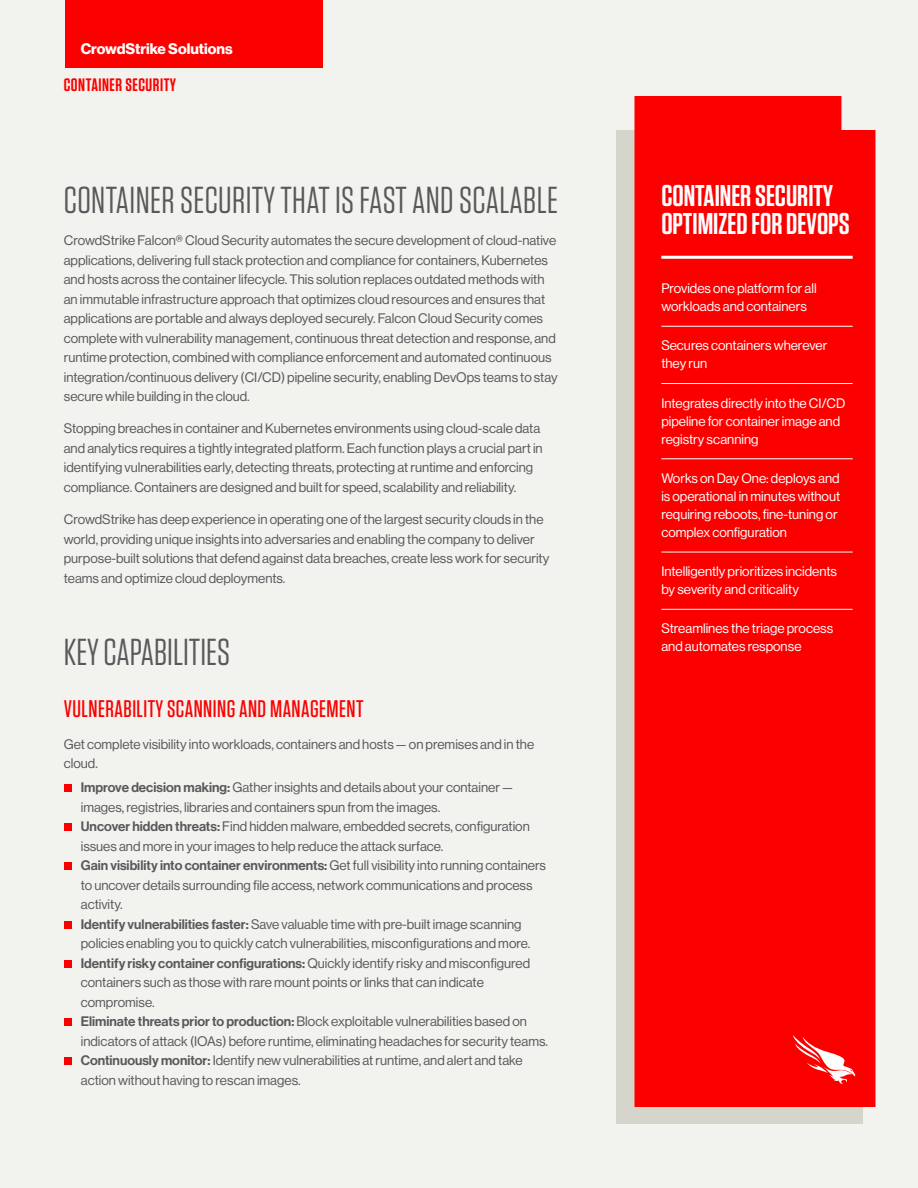
<style>
.page{position:relative;width:918px;height:1188px;background:#f2f2ee}
.page>*{position:absolute;margin:0;border:0;box-sizing:border-box;transform-origin:0 0}
.t1{font:37.5px "Tungsten";letter-spacing:.01em;color:#58595b}
.t2{font:600 30px/28.5px "Tungsten";color:#fff}
.t3{font:500 24px "Tungsten";letter-spacing:.02em;color:#fc0000}
.t4{font:600 18px "Tungsten";letter-spacing:.03em;color:#fc0000}
.t5{font:700 15px "Haas Grot Disp 75";color:#fff}
.t6{font:13.5px/19.5px "Haas Grot Disp 55 Roman";color:#58595b}
._6_text{font:13.5px/18px "Haas Grot Disp 55 Roman";color:#fff}
.s1{font-family:"Haas Grot Disp 65";font-weight:500}
</style>
<div class="page">
<div style="left:65px;top:0;width:258px;height:68px;background:#fc0000"></div>
<div style="left:64px;top:785px;width:7px;height:7px;background:#fc0000"></div>
<div style="left:64px;top:824px;width:7px;height:7px;background:#fc0000"></div>
<div style="left:64px;top:863px;width:7px;height:7px;background:#fc0000"></div>
<div style="left:64px;top:921px;width:7px;height:8px;background:#fc0000"></div>
<div style="left:64px;top:960px;width:7px;height:8px;background:#fc0000"></div>
<div style="left:64px;top:1019px;width:7px;height:7px;background:#fc0000"></div>
<div style="left:64px;top:1058px;width:7px;height:7px;background:#fc0000"></div>
<div style="left:617px;top:130px;width:246px;height:994px;background:#d6d5cb"></div>
<div style="left:634px;top:96px;width:241px;height:1011px;background:#fc0000"></div>
<hr style="left:661px;top:256px;width:192px;height:3px;background:#fff">
<hr style="left:661px;top:326px;width:192px;height:1px;background:#fff">
<hr style="left:661px;top:383px;width:192px;height:1px;background:#fff">
<hr style="left:661px;top:458px;width:192px;height:1px;background:#fff">
<hr style="left:661px;top:552px;width:192px;height:1px;background:#fff">
<hr style="left:661px;top:609px;width:192px;height:1px;background:#fff">
<svg style="left:793px;top:1035px;width:63px;height:49px;background:#fc3a3a"></svg>
<p class="t5" style="left:81px;top:39px;width:153px">CrowdStrike Solutions</p>
<p class="t4" style="left:64px;top:75px;width:114px">CONTAINER SECURITY</p>
<p class="t1" style="left:64px;top:181px;width:496px">CONTAINER SECURITY THAT IS FAST AND SCALABLE</p>
<p class="t6" style="left:64px;top:231px;width:496px">CrowdStrike Falcon® Cloud Security automates the secure development of cloud-native applications, delivering full stack protection and compliance for containers, Kubernetes and hosts across the container lifecycle. This solution replaces outdated methods with an immutable infrastructure approach that optimizes cloud resources and ensures that applications are portable and always deployed securely. Falcon Cloud Security comes complete with vulnerability management, continuous threat detection and response, and runtime protection, combined with compliance enforcement and automated continuous integration/continuous delivery (CI/CD) pipeline security, enabling DevOps teams to stay secure while building in the cloud.</p>
<p class="t6" style="left:64px;top:419px;width:480px">Stopping breaches in container and Kubernetes environments using cloud-scale data and analytics requires a tightly integrated platform. Each function plays a crucial part in identifying vulnerabilities early, detecting threats, protecting at runtime and enforcing compliance. Containers are designed and built for speed, scalability and reliability.</p>
<p class="t6" style="left:64px;top:510px;width:487px">CrowdStrike has deep experience in operating one of the largest security clouds in the world, providing unique insights into adversaries and enabling the company to deliver purpose-built solutions that defend against data breaches, create less work for security teams and optimize cloud deployments.</p>
<p class="t1" style="left:64px;top:633px;width:168px">KEY CAPABILITIES</p>
<p class="t3" style="left:64px;top:696px;width:301px">VULNERABILITY SCANNING AND MANAGEMENT</p>
<p class="t6" style="left:64px;top:735px;width:472px">Get complete visibility into workloads, containers and hosts — on premises and in the cloud.</p>
<p class="t6" style="left:81px;top:778px;width:434px"><span class="s1">Improve decision making:</span> Gather insights and details about your container — images, registries, libraries and containers spun from the images.</p>
<p class="t6" style="left:81px;top:817px;width:451px"><span class="s1">Uncover hidden threats:</span> Find hidden malware, embedded secrets, configuration issues and more in your images to help reduce the attack surface.</p>
<p class="t6" style="left:81px;top:856px;width:467px"><span class="s1">Gain visibility into container environments:</span> Get full visibility into running containers to uncover details surrounding file access, network communications and process activity.</p>
<p class="t6" style="left:81px;top:914px;width:451px"><span class="s1">Identify vulnerabilities faster:</span> Save valuable time with pre-built image scanning policies enabling you to quickly catch vulnerabilities, misconfigurations and more.</p>
<p class="t6" style="left:81px;top:953px;width:451px"><span class="s1">Identify risky container configurations:</span> Quickly identify risky and misconfigured containers such as those with rare mount points or links that can indicate compromise.</p>
<p class="t6" style="left:81px;top:1012px;width:469px"><span class="s1">Eliminate threats prior to production:</span> Block exploitable vulnerabilities based on indicators of attack (IOAs) before runtime, eliminating headaches for security teams.</p>
<p class="t6" style="left:81px;top:1051px;width:443px"><span class="s1">Continuously monitor:</span> Identify new vulnerabilities at runtime, and alert and take action without having to rescan images.</p>
<p class="t2" style="left:661px;top:182px;width:190px">CONTAINER SECURITY<br>OPTIMIZED FOR DEVOPS</p>
<p class="_6_text" style="left:661px;top:279px;width:157px">Provides one platform for all workloads and containers</p>
<p class="_6_text" style="left:661px;top:337px;width:167px">Secures containers wherever they run</p>
<p class="_6_text" style="left:661px;top:394px;width:185px">Integrates directly into the CI/CD pipeline for container image and registry scanning</p>
<p class="_6_text" style="left:661px;top:469px;width:180px">Works on Day One: deploys and is operational in minutes without requiring reboots, fine-tuning or complex configuration</p>
<p class="_6_text" style="left:661px;top:562px;width:177px">Intelligently prioritizes incidents by severity and criticality</p>
<p class="_6_text" style="left:661px;top:620px;width:173px">Streamlines the triage process and automates response</p>
</div>
